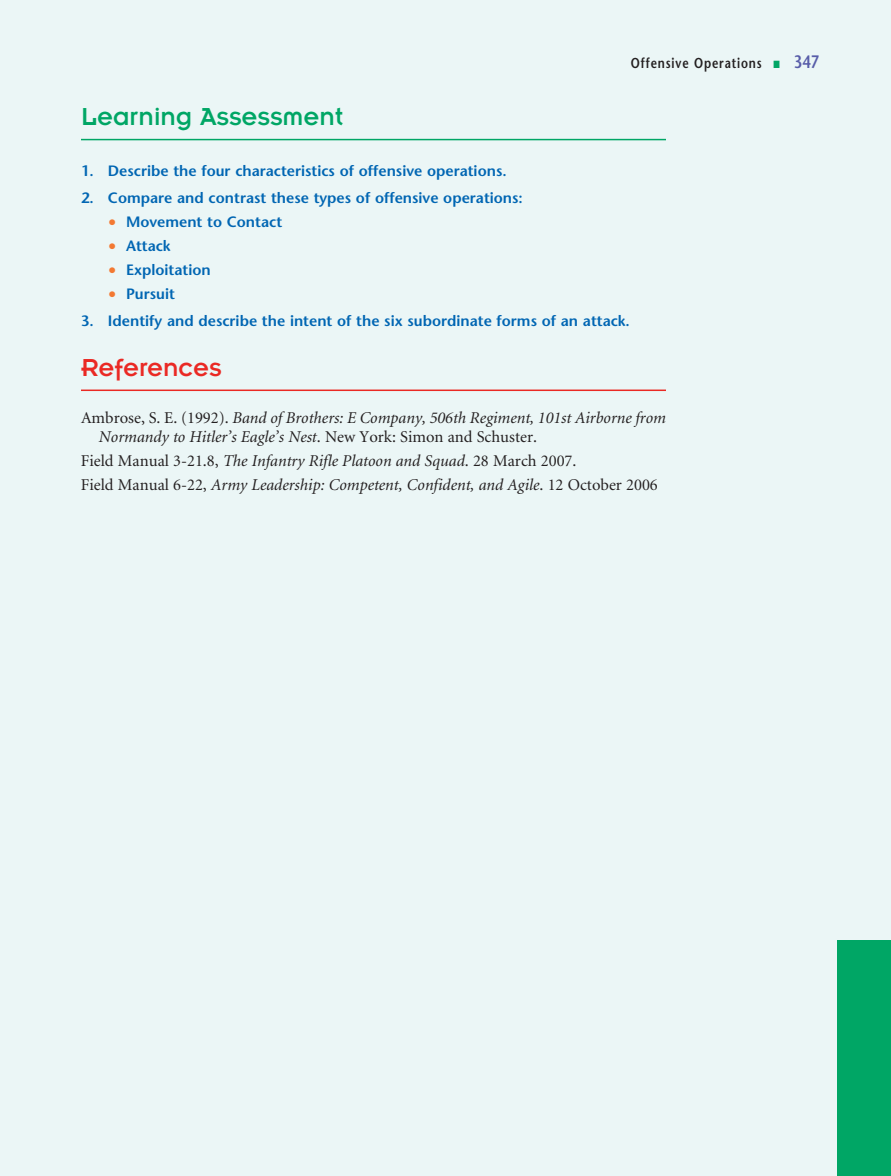
<style>
.page{position:relative;width:891px;height:1176px;background:#fff}
.page>*{position:absolute;margin:0;border:0;box-sizing:border-box;transform-origin:0 0}
.t1{font:27px "Insignia";color:#00a665}
.t2{font:27px "Insignia";color:#ea2924}
.t3{font:italic 16.5px/19.5px "Minion";color:#231f20}
.t4{font:600 15px "Stone Sans";color:#0166b3}
.t5{font:600 14.4px "Stone Sans";letter-spacing:.075em;color:#231f20;scale:.8 1}
.s1{color:#00a665}
.s2{font-size:18px;color:#585da9}
.s3{font-weight:400;font-size:16.5px;color:#f37932}
.s4{font-style:normal}
</style>
<div class="page">
<div style="left:0;top:0;width:891px;height:1175px;background:#ebf6f6"></div>
<p class="t5" style="left:631px;top:57px;width:237px">Offensive Operations <span class="s1">■</span> <span class="s2">347</span></p>
<h1 class="t1" style="left:81px;top:108px;width:264px">Learning Assessment</h1>
<p class="t4" style="left:81px;top:165px;width:427px">1. Describe the four characteristics of offensive operations.</p>
<p class="t4" style="left:81px;top:192px;width:443px">2. Compare and contrast these types of offensive operations:</p>
<p class="t4" style="left:108px;top:216px;width:176px"><span class="s3">•</span> Movement to Contact</p>
<p class="t4" style="left:108px;top:240px;width:64px"><span class="s3">•</span> Attack</p>
<p class="t4" style="left:108px;top:264px;width:104px"><span class="s3">•</span> Exploitation</p>
<p class="t4" style="left:108px;top:288px;width:68px"><span class="s3">•</span> Pursuit</p>
<p class="t4" style="left:81px;top:315px;width:550px">3. Identify and describe the intent of the six subordinate forms of an attack.</p>
<h1 class="t2" style="left:81px;top:359px;width:142px">References</h1>
<p class="t3" style="left:99px;top:409px;width:569px;text-indent:-18px"><span class="s4">Ambrose, S. E. (1992).</span> Band of Brothers: E Company, 506th Regiment, 101st Airborne from<br>Normandy to Hitler’s Eagle’s Nest<span class="s4">. New York: Simon and Schuster.</span></p>
<p class="t3" style="left:81px;top:450px;width:578px;line-height:24px"><span class="s4">Field Manual 3-21.8,</span> The Infantry Rifle Platoon and Squad<span class="s4">. 28 March 2007.<br>Field Manual 6-22,</span> Army Leadership: Competent, Confident, and Agile<span class="s4">. 12 October 2006</span></p>
</div>
